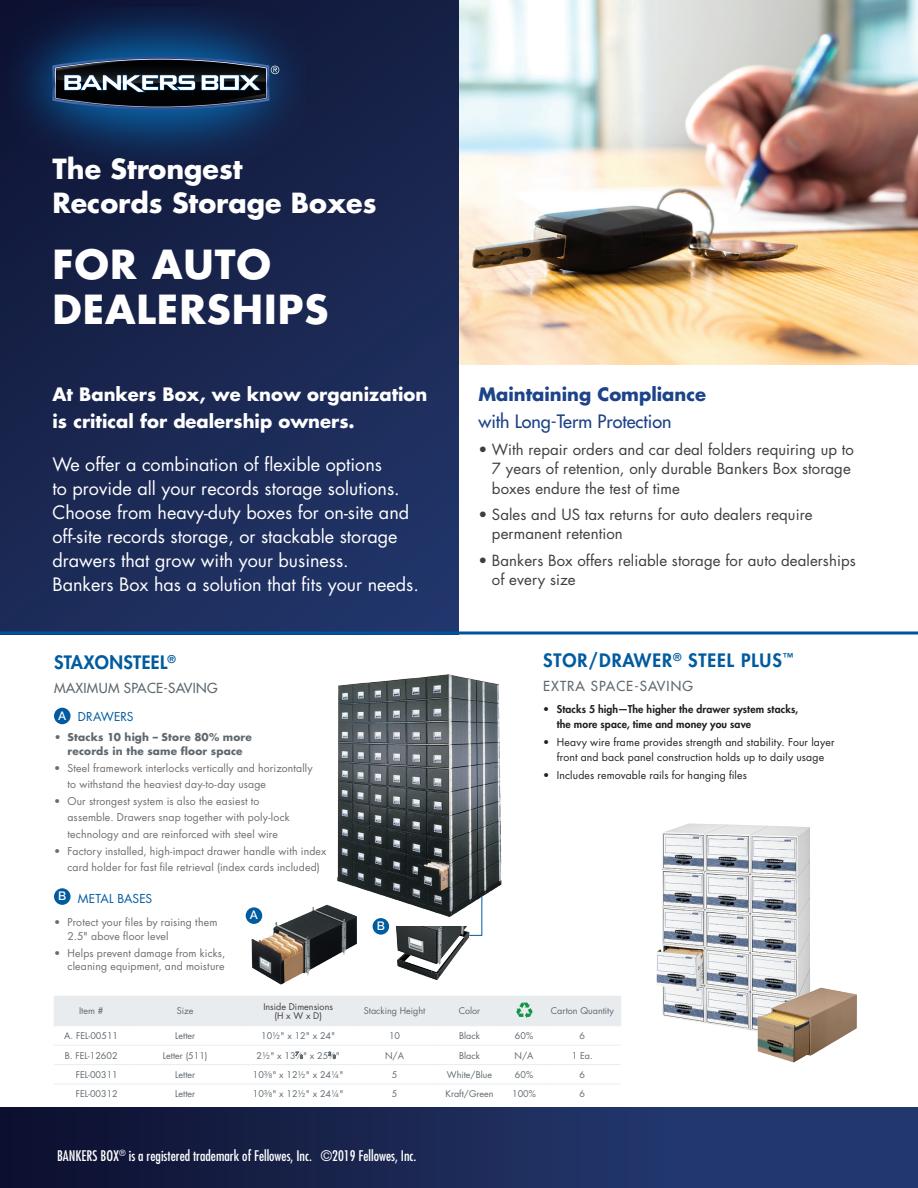
<style>
.page{position:relative;width:918px;height:1188px;background:#fff}
.page>*{position:absolute;margin:0;border:0;box-sizing:border-box;transform-origin:0 0}
.t1{font:700 39px/45px "Futura Std";letter-spacing:.025em;color:#fff}
.t2{font:700 27px/34.5px "Futura Std";color:#fff}
.t3{font:18px/24px "Futura Std";color:#fff}
.t4{font:700 18px/27px "Futura Std";color:#fff}
.t5{font:500 18px "Futura Std";color:#1d4389}
.t6{font:800 18px "Futura Std";letter-spacing:.05em;color:#015b9f}
.t7{font:700 18px "Futura Std";color:#1d4389}
.t8{font:800 18px "Futura Std";letter-spacing:.02em;color:#015b9f}
.t9{font:15px/19.5px "Futura Std";letter-spacing:.005em;color:#3e3e3f}
.t10{font:condensed 14.25px "Futura Std";color:#fff}
.t11{font:500 13.5px "Futura Std";letter-spacing:.02em;color:#5f696f}
.t12{font:500 13.5px "Futura Std";letter-spacing:.075em;color:#5f696f}
.t13{font:12px "Futura Std";letter-spacing:.005em;color:#015b9f}
.t14{font:600 12px "Raleway";color:#fff}
.t15{font:10.5px/16.5px "Futura Std";letter-spacing:.015em;color:#6c6d70}
.t16{font:10.5px/15px "Futura Std";letter-spacing:.015em;color:#231f20;text-align:center}
.t17{font:800 10.5px/15px "Futura Std";letter-spacing:.01em;color:#231f20}
.t18{font:700 10.5px/13.5px "Futura Std";letter-spacing:.015em;color:#5f696f;text-align:center}
.t19{font:9px "Futura Std";color:#5f696f}
.t20{font:9px/9.8px "Futura Std";color:#3e3e3f;text-align:center}
.s1{font-family:"Raleway";font-weight:600;color:#fff}
.s2{font-size:4.95px}
.s3{font-size:6px}
</style>
<div class="page">
<img style="left:459px;top:0;width:459px;height:364px">
<div style="left:0;top:0;width:459px;height:634px;background:linear-gradient(to bottom,#141c3f,#1f3161)"></div>
<hr style="left:0;top:632px;width:918px;height:2px;background:#01539e">
<div style="left:0;top:1107px;width:918px;height:81px;background:linear-gradient(to right,#0f1231,#263f7a)"></div>
<img style="left:9px;top:8px;width:296px;height:154px">
<svg style="left:52px;top:56px;width:227px;height:54px;background:#324254"></svg>
<img style="left:337px;top:674px;width:165px;height:252px">
<img style="left:245px;top:891px;width:133px;height:94px">
<div style="left:246px;top:907px;width:16px;height:17px;background:#015b9f;border-radius:50%"></div>
<svg style="left:434px;top:896px;width:49px;height:40px"></svg>
<img style="left:389px;top:927px;width:83px;height:54px">
<div style="left:373px;top:918px;width:16px;height:17px;background:#015b9f;border-radius:50%"></div>
<img style="left:657px;top:823px;width:153px;height:206px">
<img style="left:744px;top:980px;width:113px;height:83px">
<hr style="left:54px;top:1045px;width:74px;height:1px;background:#e9ecef">
<hr style="left:128px;top:1045px;width:114px;height:1px;background:#e9ecef">
<hr style="left:242px;top:1045px;width:112px;height:1px;background:#e9ecef">
<hr style="left:354px;top:1045px;width:81px;height:1px;background:#e9ecef">
<hr style="left:435px;top:1045px;width:69px;height:1px;background:#e9ecef">
<hr style="left:504px;top:1045px;width:40px;height:1px;background:#e9ecef">
<hr style="left:544px;top:1045px;width:77px;height:1px;background:#e9ecef">
<hr style="left:54px;top:1064px;width:74px;height:1px;background:#e9ecef">
<hr style="left:128px;top:1064px;width:114px;height:1px;background:#e9ecef">
<hr style="left:242px;top:1064px;width:112px;height:1px;background:#e9ecef">
<hr style="left:354px;top:1064px;width:81px;height:1px;background:#e9ecef">
<hr style="left:435px;top:1064px;width:69px;height:1px;background:#e9ecef">
<hr style="left:504px;top:1064px;width:40px;height:1px;background:#e9ecef">
<hr style="left:544px;top:1064px;width:77px;height:1px;background:#e9ecef">
<hr style="left:54px;top:1084px;width:74px;height:1px;background:#e9ecef">
<hr style="left:128px;top:1084px;width:114px;height:1px;background:#e9ecef">
<hr style="left:242px;top:1084px;width:112px;height:1px;background:#e9ecef">
<hr style="left:354px;top:1084px;width:81px;height:1px;background:#e9ecef">
<hr style="left:435px;top:1084px;width:69px;height:1px;background:#e9ecef">
<hr style="left:504px;top:1084px;width:40px;height:1px;background:#e9ecef">
<hr style="left:544px;top:1084px;width:77px;height:1px;background:#e9ecef">
<div style="left:54px;top:996px;width:567px;height:30px;background:#e9ecef"></div>
<svg style="left:296px;top:1052px;width:7px;height:7px"></svg>
<svg style="left:328px;top:1052px;width:8px;height:7px"></svg>
<div style="left:54px;top:708px;width:17px;height:16px;background:#015b9f;border-radius:50%"></div>
<div style="left:54px;top:888px;width:17px;height:17px;background:#015b9f;border-radius:50%"></div>
<h2 class="t2" style="left:52px;top:151px;width:326px">The Strongest<br>Records Storage Boxes</h2>
<h1 class="t1" style="left:52px;top:241px;width:278px">FOR AUTO<br>DEALERSHIPS</h1>
<h3 class="t4" style="left:52px;top:381px;width:376px">At Bankers Box, we know organization is critical for dealership owners.</h3>
<p class="t3" style="left:52px;top:453px;width:368px">We offer a combination of flexible options<br>to provide all your records storage solutions.<br>Choose from heavy-duty boxes for on-site and off-site records storage, or stackable storage drawers that grow with your business.<br>Bankers Box has a solution that fits your needs.</p>
<h3 class="t8" style="left:54px;top:651px;width:124px">STAXONSTEEL<sup>®</sup></h3>
<p class="t11" style="left:54px;top:680px;width:165px">MAXIMUM SPACE-SAVING</p>
<p class="t13" style="left:58px;top:709px;width:77px"><span class="s1">A</span> DRAWERS</p>
<p class="t18" style="left:54px;top:731px;width:199px">• Stacks 10 high – Store 80% more records in the same floor space</p>
<p class="t15" style="left:68px;top:760px;width:247px;text-indent:-14px">• Steel framework interlocks vertically and horizontally to withstand the heaviest day-to-day usage</p>
<p class="t15" style="left:68px;top:793px;width:224px;text-indent:-14px">• Our strongest system is also the easiest to assemble. Drawers snap together with poly-lock technology and are reinforced with steel wire</p>
<p class="t15" style="left:68px;top:843px;width:260px;text-indent:-14px">• Factory installed, high-impact drawer handle with index card holder for fast file retrieval (index cards included)</p>
<p class="t13" style="left:58px;top:891px;width:96px"><sup>B</sup> METAL BASES</p>
<p class="t15" style="left:68px;top:916px;width:151px;line-height:13.5px;text-indent:-14px">• Protect your files by raising them<br>2.5" above floor level</p>
<p class="t15" style="left:54px;top:946px;width:173px;line-height:13.5px;text-align:right">• Helps prevent damage from kicks, cleaning equipment, and moisture</p>
<p class="t14" style="left:250px;top:908px;width:10px">A</p>
<p class="t14" style="left:377px;top:919px;width:10px">B</p>
<h3 class="t7" style="left:478px;top:383px;width:229px">Maintaining Compliance</h3>
<h3 class="t5" style="left:478px;top:411px;width:195px">with Long-Term Protection</h3>
<h3 class="t9" style="left:492px;top:440px;width:364px;text-indent:-14px">• With repair orders and car deal folders requiring up to<br>7 years of retention, only durable Bankers Box storage boxes endure the test of time</h3>
<h3 class="t9" style="left:492px;top:505px;width:322px;text-indent:-14px">• Sales and US tax returns for auto dealers require permanent retention</h3>
<h3 class="t9" style="left:492px;top:551px;width:365px;text-indent:-14px">• Bankers Box offers reliable storage for auto dealerships of every size</h3>
<h3 class="t6" style="left:543px;top:649px;width:251px">STOR/DRAWER<sup>®</sup> STEEL PLUS<sup>™</sup></h3>
<p class="t12" style="left:543px;top:678px;width:151px">EXTRA SPACE-SAVING</p>
<p class="t17" style="left:557px;top:701px;width:243px;text-indent:-14px">• Stacks 5 high—The higher the drawer system stacks, the more space, time and money you save</p>
<p class="t16" style="left:543px;top:735px;width:293px">• Heavy wire frame provides strength and stability. Four layer front and back panel construction holds up to daily usage</p>
<p class="t16" style="left:543px;top:768px;width:205px">• Includes removable rails for hanging files</p>
<p class="t19" style="left:79px;top:1005px;width:26px">Item #</p>
<p class="t19" style="left:177px;top:1005px;width:18px">Size</p>
<p class="t20" style="left:263px;top:1002px;width:71px">Inside Dimensions (H x W x D)</p>
<p class="t19" style="left:364px;top:1005px;width:63px">Stacking Height</p>
<p class="t19" style="left:459px;top:1005px;width:23px">Color</p>
<p class="t19" style="left:551px;top:1005px;width:65px">Carton Quantity</p>
<p class="t19" style="left:64px;top:1030px;width:55px">A. FEL-00511</p>
<p class="t19" style="left:175px;top:1030px;width:22px">Letter</p>
<p class="t19" style="left:261px;top:1030px;width:75px">10½" x 12" x 24"</p>
<p class="t19" style="left:389px;top:1030px;width:13px">10</p>
<p class="t19" style="left:459px;top:1030px;width:22px">Black</p>
<p class="t19" style="left:515px;top:1030px;width:20px">60%</p>
<p class="t19" style="left:580px;top:1030px;width:7px">6</p>
<p class="t19" style="left:65px;top:1050px;width:54px">B. FEL-12602</p>
<p class="t19" style="left:163px;top:1050px;width:46px">Letter (511)</p>
<p class="t19" style="left:256px;top:1050px;width:85px">2½" x 13<sup>7</sup>⁄<span class="s2">8</span>" x 25<sup>3</sup>⁄<span class="s2">8</span>"</p>
<p class="t19" style="left:385px;top:1050px;width:20px">N/A</p>
<p class="t19" style="left:459px;top:1050px;width:22px">Black</p>
<p class="t19" style="left:515px;top:1050px;width:20px">N/A</p>
<p class="t19" style="left:572px;top:1050px;width:23px">1 Ea.</p>
<p class="t19" style="left:76px;top:1069px;width:44px">FEL-00311</p>
<p class="t19" style="left:175px;top:1069px;width:22px">Letter</p>
<p class="t19" style="left:253px;top:1069px;width:92px">103∕<span class="s3">8</span>" x 12½" x 24¼"</p>
<p class="t19" style="left:392px;top:1069px;width:7px">5</p>
<p class="t19" style="left:447px;top:1069px;width:47px">White/Blue</p>
<p class="t19" style="left:515px;top:1069px;width:20px">60%</p>
<p class="t19" style="left:580px;top:1069px;width:7px">6</p>
<p class="t19" style="left:76px;top:1088px;width:44px">FEL-00312</p>
<p class="t19" style="left:175px;top:1088px;width:22px">Letter</p>
<p class="t19" style="left:253px;top:1088px;width:92px">103∕<span class="s3">8</span>" x 12½" x 24¼"</p>
<p class="t19" style="left:392px;top:1088px;width:7px">5</p>
<p class="t19" style="left:446px;top:1088px;width:49px">Kraft/Green</p>
<p class="t19" style="left:512px;top:1088px;width:25px">100%</p>
<p class="t19" style="left:580px;top:1088px;width:7px">6</p>
<h3 class="t10" style="left:57px;top:1147px;width:361px">BANKERS BOX<sup>®</sup> is a registered trademark of Fellowes, Inc. ©2019 Fellowes, Inc.</h3>
</div>
